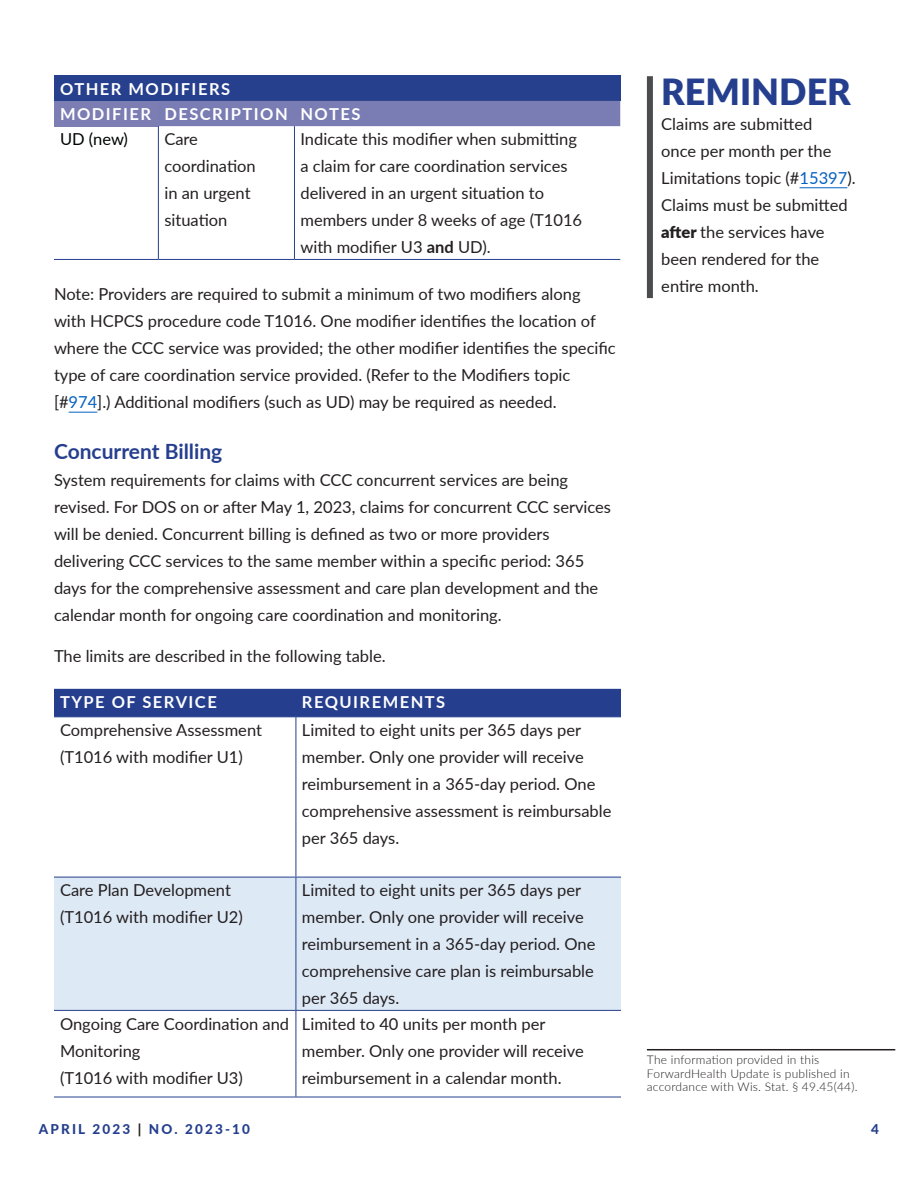
<style>
.page{position:relative;width:918px;height:1188px;background:#fff}
.page>*{position:absolute;margin:0;border:0;box-sizing:border-box;transform-origin:0 0}
.t1{font:900 36px "Lato";color:#253f8e}
.Heading_1{font:700 21px "Lato";color:#253f8e}
.Body_Text_for_Update{font:16.5px/27px "Lato";color:#231f20}
.Table_text{font:16.5px/27px "Lato";color:#231f20}
.Table_text-2{font:700 16.5px "Lato";letter-spacing:.09em;color:#fff}
.Table_heading{font:700 16.5px "Lato";letter-spacing:.09em;color:#fff}
.Table_text-3{font:16.5px "Lato";color:#000303}
.t2{font:800 13.5px "Lato";letter-spacing:.16em;color:#253f8e}
.Citation_language{font:300 12px/13.5px "Lato";letter-spacing:.02em;color:#231f20}
.s1{font-weight:700}
.s2{color:#0563c1}
.s3{font-weight:900}
.s4{color:#231f20}
</style>
<div class="page">
<hr style="left:647px;top:1049px;width:248px;height:1px;background:#231f20">
<svg style="left:69px;top:412px;width:28px;height:1px"></svg>
<div style="left:54px;top:76px;width:566px;height:25px;background:#27408e"></div>
<div style="left:54px;top:101px;width:104px;height:25px;background:#7b7db3"></div>
<div style="left:158px;top:101px;width:462px;height:25px;background:#7a7db4"></div>
<hr style="left:158px;top:126px;width:1px;height:133px;background:#253f8e">
<hr style="left:294px;top:126px;width:1px;height:133px;background:#253f8e">
<hr style="left:54px;top:259px;width:104px;height:1px;background:#253f8e">
<hr style="left:158px;top:259px;width:136px;height:1px;background:#253f8e">
<hr style="left:294px;top:259px;width:326px;height:1px;background:#253f8e">
<div style="left:54px;top:689px;width:567px;height:27px;background:#253f8e"></div>
<div style="left:54px;top:878px;width:567px;height:132px;background:#dee9f6"></div>
<hr style="left:54px;top:716px;width:242px;height:1px;background:#25408f">
<hr style="left:296px;top:716px;width:325px;height:1px;background:#25408f">
<hr style="left:296px;top:717px;width:1px;height:160px;background:#253f8e">
<hr style="left:54px;top:877px;width:242px;height:1px;background:#253f8e">
<hr style="left:296px;top:877px;width:325px;height:1px;background:#253f8e">
<hr style="left:296px;top:877px;width:1px;height:133px;background:#253f8e">
<hr style="left:54px;top:1010px;width:242px;height:1px;background:#253f8e">
<hr style="left:296px;top:1010px;width:325px;height:1px;background:#253f8e">
<hr style="left:296px;top:1011px;width:1px;height:86px;background:#253f8e">
<hr style="left:54px;top:1097px;width:242px;height:1px;background:#253f8e">
<hr style="left:296px;top:1097px;width:325px;height:1px;background:#253f8e">
<div style="left:647px;top:76px;width:6px;height:222px;background:#4b4c4d"></div>
<hr style="left:800px;top:187px;width:47px;height:1px;background:#0563c1">
<p class="Table_text-2" style="left:60px;top:77px;width:172px">OTHER MODIFIERS</p>
<p class="Table_text-2" style="left:60px;top:102px;width:93px">MODIFIER</p>
<p class="Table_text-2" style="left:164px;top:102px;width:125px">DESCRIPTION</p>
<p class="Table_text-2" style="left:300px;top:102px;width:62px">NOTES</p>
<p class="Table_text-3" style="left:60px;top:128px;width:70px">UD (new)</p>
<p class="Table_text" style="left:164px;top:125px;width:93px">Care coordination in an urgent situation</p>
<p class="Table_text" style="left:300px;top:125px;width:283px">Indicate this modifier when submitting a claim for care coordination services delivered in an urgent situation to members under 8 weeks of age (T1016 with modifier U3 <span class="s1">and</span> UD).</p>
<p class="Body_Text_for_Update" style="left:54px;top:280px;width:563px">Note: Providers are required to submit a minimum of two modifiers along with HCPCS procedure code T1016. One modifier identifies the location of where the CCC service was provided; the other modifier identifies the specific type of care coordination service provided. (Refer to the Modifiers topic [#<span class="s2">974</span>].) Additional modifiers (such as UD) may be required as needed.</p>
<p class="Heading_1" style="left:54px;top:436px;width:170px">Concurrent Billing</p>
<p class="Body_Text_for_Update" style="left:54px;top:466px;width:559px">System requirements for claims with CCC concurrent services are being revised. For DOS on or after May 1, 2023, claims for concurrent CCC services will be denied. Concurrent billing is defined as two or more providers delivering CCC services to the same member within a specific period: 365 days for the comprehensive assessment and care plan development and the calendar month for ongoing care coordination and monitoring.</p>
<p class="Body_Text_for_Update" style="left:54px;top:642px;width:333px">The limits are described in the following table.</p>
<p class="Table_heading" style="left:60px;top:690px;width:158px">TYPE OF SERVICE</p>
<p class="Table_heading" style="left:302px;top:690px;width:145px">REQUIREMENTS</p>
<p class="Table_text" style="left:60px;top:716px;width:204px">Comprehensive Assessment</p>
<p class="Table_text" style="left:60px;top:743px;width:184px">(T1016 with modifier U1)</p>
<p class="Table_text" style="left:302px;top:716px;width:311px">Limited to eight units per 365 days per member. Only one provider will receive reimbursement in a 365-day period. One comprehensive assessment is reimbursable per 365 days.</p>
<p class="Table_text" style="left:60px;top:876px;width:172px">Care Plan Development</p>
<p class="Table_text" style="left:60px;top:903px;width:184px">(T1016 with modifier U2)</p>
<p class="Table_text" style="left:60px;top:1009px;width:231px">Ongoing Care Coordination and<br>Monitoring</p>
<p class="Table_text" style="left:60px;top:1063px;width:184px">(T1016 with modifier U3)</p>
<p class="Table_text" style="left:302px;top:876px;width:295px">Limited to eight units per 365 days per member. Only one provider will receive reimbursement in a 365-day period. One comprehensive care plan is reimbursable per 365 days.</p>
<p class="Table_text" style="left:302px;top:1009px;width:283px">Limited to 40 units per month per member. Only one provider will receive reimbursement in a calendar month.</p>
<p class="t1" style="left:661px;top:64px;width:191px">REMINDER</p>
<p class="Body_Text_for_Update" style="left:661px;top:110px;width:196px">Claims are submitted<br>once per month per the<br>Limitations topic (#<span class="s2">15397</span>).<br>Claims must be submitted <span class="s3">after</span> the services have been rendered for the entire month.</p>
<p class="Citation_language" style="left:647px;top:1053px;width:212px">The information provided in this<br>ForwardHealth Update is published in accordance with Wis. Stat. § 49.45(44).</p>
<p class="t2" style="left:39px;top:1119px;width:213px">APRIL 2023 <span class="s4">|</span> NO. 2023-10</p>
<p class="t2" style="left:871px;top:1119px;width:9px">4</p>
</div>
